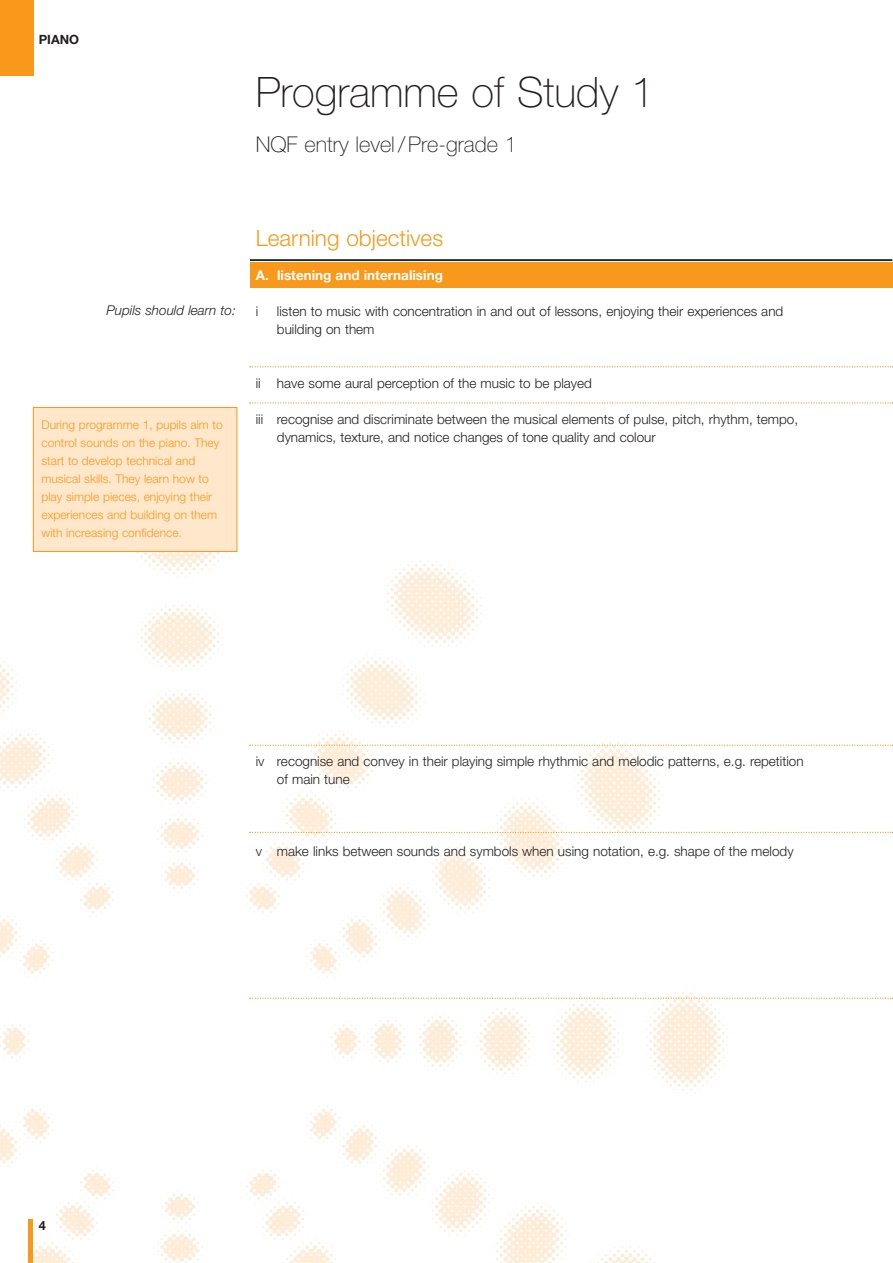
<style>
.page{position:relative;width:893px;height:1263px;background:#fff}
.page>*{position:absolute;margin:0;border:0;box-sizing:border-box;transform-origin:0 0}
.t1{font:100 42px "Helvetica Neue";color:#231f20}
.t2{font:300 22.5px "Helvetica Neue";color:#f8991c}
.t3{font:100 21.75px "Helvetica Neue";color:#231f20}
.t4{font:300 13.5px/18px "Helvetica Neue";color:#231f20}
.t5{font:700 13.5px "Helvetica Neue";color:#fff}
.t6{font:italic 300 13.5px "Helvetica Neue";color:#231f20}
.t7{font:700 12.75px "Helvetica Neue";color:#231f20}
.t8{font:300 12px/18px "Helvetica Neue";color:#f8991c}
</style>
<div class="page">
<img style="left:0;top:428px;width:794px;height:835px">
<div style="left:250px;top:263px;width:642px;height:25px;background:#f8991c"></div>
<div style="left:0;top:0;width:33px;height:76px;background:#f8991c"></div>
<hr style="left:29px;top:1219px;width:4px;height:44px;background:#f8991c">
<hr style="left:250px;top:259px;width:642px;height:2px;background:#231f20">
<svg style="left:249px;top:366px;width:643px;height:1px"></svg>
<svg style="left:249px;top:402px;width:643px;height:2px"></svg>
<svg style="left:249px;top:745px;width:643px;height:1px"></svg>
<svg style="left:249px;top:832px;width:643px;height:1px"></svg>
<svg style="left:249px;top:998px;width:643px;height:1px"></svg>
<div style="left:33px;top:408px;width:204px;height:143px;background:#ffe7cb"></div>
<div style="left:33px;top:407px;width:204px;height:145px;border:1px solid #f8991c"></div>
<p class="t7" style="left:39px;top:35px;width:42px">PIANO</p>
<h1 class="t1" style="left:256px;top:77px;width:400px">Programme of Study 1</h1>
<h3 class="t3" style="left:256px;top:137px;width:262px">NQF entry level /Pre-grade 1</h3>
<p class="t6" style="left:106px;top:305px;width:131px">Pupils should learn to:</p>
<p class="t8" style="left:42px;top:416px;width:183px">During programme 1, pupils aim to control sounds on the piano. They start to develop technical and musical skills. They learn how to play simple pieces, enjoying their experiences and building on them with increasing confidence.</p>
<h2 class="t2" style="left:256px;top:230px;width:189px">Learning objectives</h2>
<p class="t5" style="left:256px;top:271px;width:189px">A. listening and internalising</p>
<p class="t4" style="left:256px;top:304px;width:4px">i</p>
<p class="t4" style="left:277px;top:304px;width:508px">listen to music with concentration in and out of lessons, enjoying their experiences and building on them</p>
<p class="t4" style="left:256px;top:376px;width:338px">ii have some aural perception of the music to be played</p>
<p class="t4" style="left:277px;top:412px;width:522px;text-indent:-21px">iii recognise and discriminate between the musical elements of pulse, pitch, rhythm, tempo, dynamics, texture, and notice changes of tone quality and colour</p>
<p class="t4" style="left:277px;top:754px;width:528px;text-indent:-21px">iv recognise and convey in their playing simple rhythmic and melodic patterns, e.g. repetition of main tune</p>
<p class="t4" style="left:256px;top:844px;width:539px">v make links between sounds and symbols when using notation, e.g. shape of the melody</p>
<p class="t7" style="left:39px;top:1221px;width:9px">4</p>
</div>
